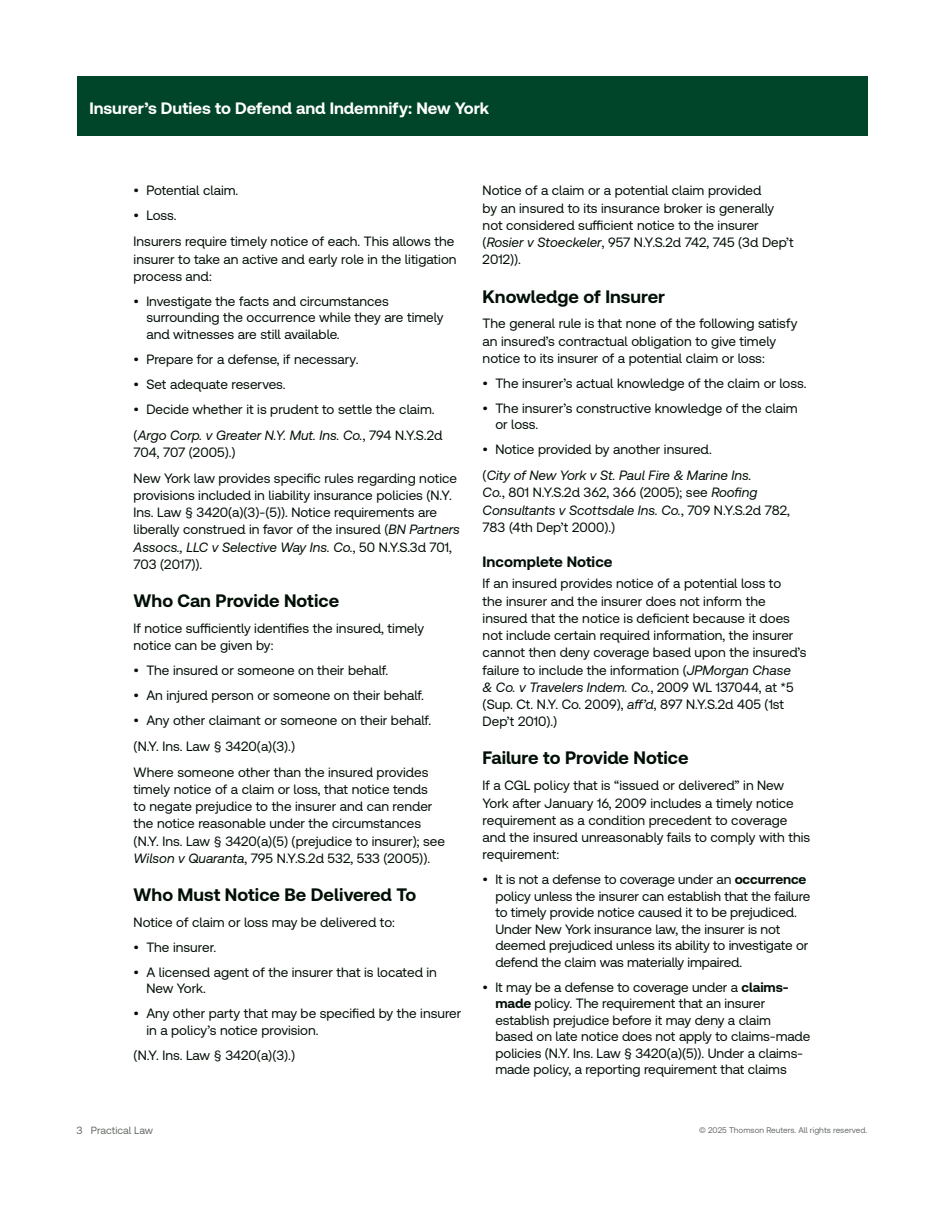
<style>
.page{position:relative;width:944px;height:1214px;background:#fff}
.page>*{position:absolute;margin:0;border:0;box-sizing:border-box;transform-origin:0 0}
.t1{font:700 18px "Clario";color:#020f06}
.t2{font:700 16.5px "Clario";color:#fff}
.t3{font:700 15px "Clario";color:#020f06}
.t4{font:13.5px/17.2px "Clario";color:#020f06}
.t5{font:italic 13.5px/25.8px "Clario";color:#020f06}
.t6{font:10.5px "Clario";color:#676d66}
.t7{font:8.25px "Clario";color:#676d66}
.s1{font-style:italic}
.s2{font-style:normal}
.s3{font-weight:700}
</style>
<div class="page">
<div style="left:77px;top:77px;width:790px;height:59px;background:#004529"></div>
<p class="t2" style="left:89px;top:98px;width:401px">Insurer’s Duties to Defend and Indemnify: New York</p>
<p class="t4" style="left:134px;top:182px;width:106px">• Potential claim.</p>
<p class="t4" style="left:134px;top:202px;width:322px;line-height:25.8px">• Loss.<br>Insurers require timely notice of each. This allows the</p>
<p class="t4" style="left:134px;top:250px;width:324px">insurer to take an active and early role in the litigation process and:</p>
<p class="t4" style="left:146px;top:292px;width:299px;line-height:16.5px;text-indent:-13px">• Investigate the facts and circumstances surrounding the occurrence while they are timely and witnesses are still available.</p>
<p class="t4" style="left:134px;top:350px;width:226px">• Prepare for a defense, if necessary.</p>
<p class="t4" style="left:134px;top:375px;width:154px">• Set adequate reserves.</p>
<p class="t4" style="left:134px;top:396px;width:310px;line-height:25.8px">• Decide whether it is prudent to settle the claim. (<span class="s1">Argo Corp. v Greater N.Y. Mut. Ins. Co.</span>, 794 N.Y.S.2d</p>
<p class="t4" style="left:134px;top:439px;width:325px;line-height:25.8px">704, 707 (2005).)<br>New York law provides specific rules regarding notice</p>
<p class="t4" style="left:134px;top:486px;width:328px">provisions included in liability insurance policies (N.Y.<br>Ins. Law § 3420(a)(3)-(5)). Notice requirements are liberally construed in favor of the insured (<span class="s1">BN Partners Assocs., LLC v Selective Way Ins. Co.</span>, 50 N.Y.S.3d 701, 703 (2017)).</p>
<h1 class="t1" style="left:134px;top:589px;width:207px">Who Can Provide Notice</h1>
<p class="t4" style="left:134px;top:619px;width:292px">If notice sufficiently identifies the insured, timely notice can be given by:</p>
<p class="t4" style="left:134px;top:661px;width:256px">• The insured or someone on their behalf.</p>
<p class="t4" style="left:134px;top:686px;width:292px">• An injured person or someone on their behalf.</p>
<p class="t4" style="left:134px;top:707px;width:299px;line-height:25.8px">• Any other claimant or someone on their behalf. (N.Y. Ins. Law § 3420(a)(3).)<br>Where someone other than the insured provides</p>
<p class="t4" style="left:134px;top:780px;width:313px">timely notice of a claim or loss, that notice tends<br>to negate prejudice to the insurer and can render the notice reasonable under the circumstances (N.Y. Ins. Law § 3420(a)(5) (prejudice to insurer); see <span class="s1">Wilson v Quaranta</span>, 795 N.Y.S.2d 532, 533 (2005)).</p>
<h1 class="t1" style="left:134px;top:883px;width:284px">Who Must Notice Be Delivered To</h1>
<p class="t4" style="left:134px;top:912px;width:263px">Notice of claim or loss may be delivered to:</p>
<p class="t4" style="left:134px;top:937px;width:84px">• The insurer.</p>
<p class="t4" style="left:146px;top:963px;width:292px;line-height:16.5px;text-indent:-13px">• A licensed agent of the insurer that is located in<br>New York.</p>
<p class="t4" style="left:146px;top:1004px;width:316px;line-height:16.5px;text-indent:-13px">• Any other party that may be specified by the insurer in a policy’s notice provision.</p>
<p class="t4" style="left:134px;top:1046px;width:163px">(N.Y. Ins. Law § 3420(a)(3).)</p>
<p class="t4" style="left:482px;top:182px;width:313px">Notice of a claim or a potential claim provided<br>by an insured to its insurance broker is generally not considered sufficient notice to the insurer (<span class="s1">Rosier v Stoeckeler</span>, 957 N.Y.S.2d 742, 745 (3d Dep’t 2012)).</p>
<h1 class="t1" style="left:482px;top:285px;width:184px">Knowledge of Insurer</h1>
<p class="t4" style="left:482px;top:314px;width:316px">The general rule is that none of the following satisfy an insured’s contractual obligation to give timely notice to its insurer of a potential claim or loss:</p>
<p class="t4" style="left:482px;top:374px;width:325px">• The insurer’s actual knowledge of the claim or loss.</p>
<p class="t4" style="left:495px;top:399px;width:304px;line-height:16.5px;text-indent:-13px">• The insurer’s constructive knowledge of the claim or loss.</p>
<p class="t5" style="left:482px;top:436px;width:270px"><span class="s2">• Notice provided by another insured.<br>(</span>City of New York v St. Paul Fire &amp; Marine Ins.</p>
<p class="t4" style="left:482px;top:483px;width:309px"><span class="s1">Co.</span>, 801 N.Y.S.2d 362, 366 (2005); see <span class="s1">Roofing<br>Consultants v Scottsdale Ins. Co.</span>, 709 N.Y.S.2d 782,<br>783 (4th Dep’t 2000).)</p>
<p class="t3" style="left:482px;top:552px;width:131px">Incomplete Notice</p>
<p class="t4" style="left:482px;top:574px;width:325px">If an insured provides notice of a potential loss to<br>the insurer and the insurer does not inform the insured that the notice is deficient because it does not include certain required information, the insurer cannot then deny coverage based upon the insured’s failure to include the information (<span class="s1">JPMorgan Chase<br>&amp; Co. v Travelers Indem. Co.</span>, 2009 WL 137044, at *5 (Sup. Ct. N.Y. Co. 2009), <span class="s1">aff’d</span>, 897 N.Y.S.2d 405 (1st Dep’t 2010).)</p>
<h1 class="t1" style="left:482px;top:747px;width:207px">Failure to Provide Notice</h1>
<p class="t4" style="left:482px;top:776px;width:329px">If a CGL policy that is “issued or delivered” in New York after January 16, 2009 includes a timely notice requirement as a condition precedent to coverage and the insured unreasonably fails to comply with this requirement:</p>
<p class="t4" style="left:495px;top:871px;width:316px;line-height:16.5px;text-indent:-13px">• It is not a defense to coverage under an <span class="s3">occurrence </span>policy unless the insurer can establish that the failure to timely provide notice caused it to be prejudiced.<br>Under New York insurance law, the insurer is not deemed prejudiced unless its ability to investigate or defend the claim was materially impaired.</p>
<p class="t4" style="left:495px;top:978px;width:316px;line-height:16.5px;text-indent:-13px">• It may be a defense to coverage under a <span class="s3">claims&shy;made</span> policy. The requirement that an insurer establish prejudice before it may deny a claim based on late notice does not apply to claims-made policies (N.Y. Ins. Law § 3420(a)(5)). Under a claims&shy;made policy, a reporting requirement that claims</p>
<p class="t6" style="left:77px;top:1124px;width:78px">3 Practical Law</p>
<p class="t7" style="left:699px;top:1124px;width:170px">© 2025 Thomson Reuters. All rights reserved.</p>
</div>
